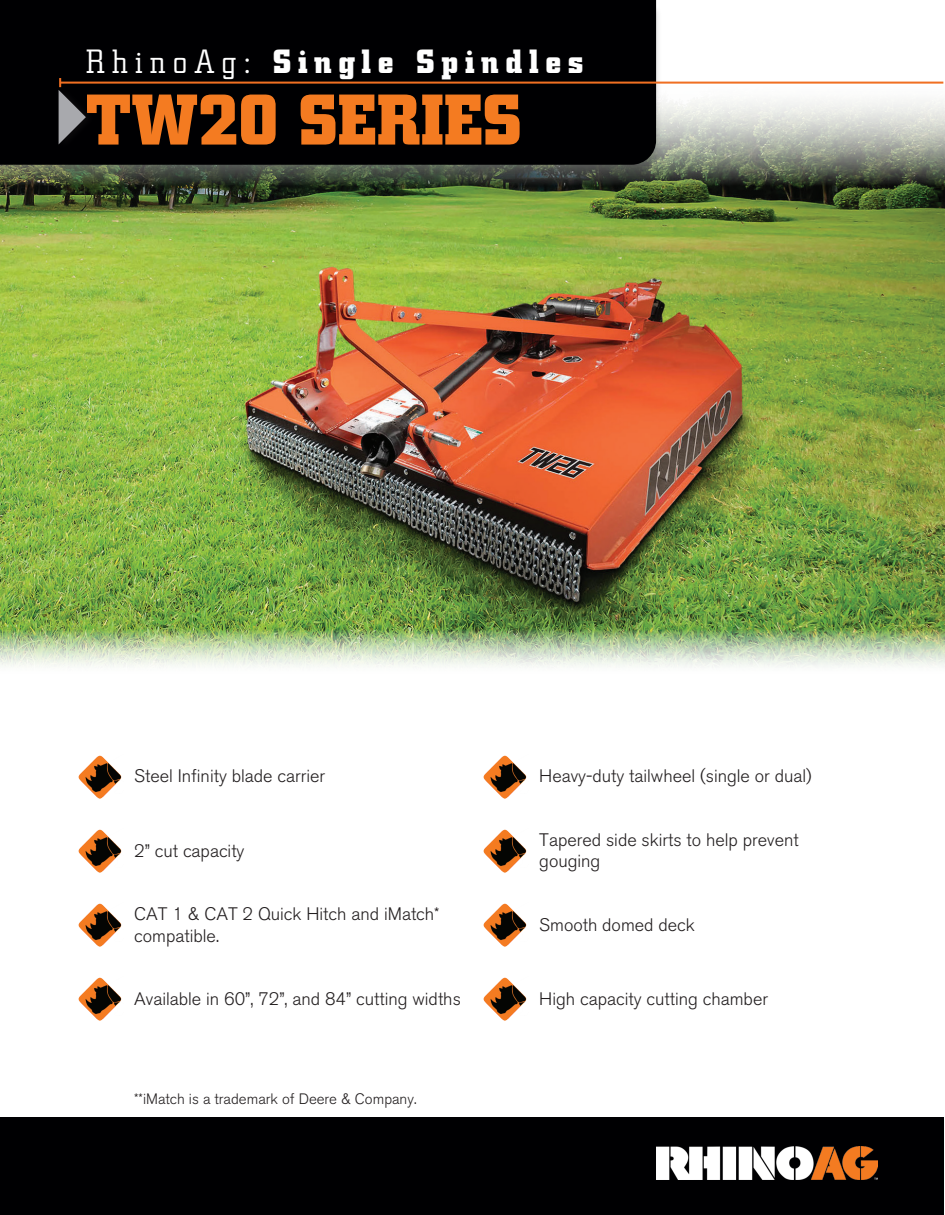
<style>
.page{position:relative;width:945px;height:1215px;background:#fff}
.page>*{position:absolute;margin:0;border:0;box-sizing:border-box;transform-origin:0 0}
.t1{font:700 70.8px "City";letter-spacing:.01em;color:#f47b21}
.t2{font:700 33.3px "City";letter-spacing:.21em;color:#fff}
.t3{font:300 18px/21.6px "Akzidenz Grotesk BE";color:#231f20}
.t4{font:300 15px "Akzidenz Grotesk BE";color:#231f20}
.s1{font-weight:300}
</style>
<div class="page">
<img style="left:79px;top:755px;width:43px;height:44px">
<img style="left:484px;top:755px;width:43px;height:44px">
<img style="left:79px;top:829px;width:43px;height:44px">
<img style="left:484px;top:829px;width:43px;height:44px">
<img style="left:79px;top:903px;width:43px;height:44px">
<img style="left:484px;top:903px;width:43px;height:44px">
<img style="left:79px;top:977px;width:43px;height:44px">
<img style="left:484px;top:977px;width:43px;height:44px">
<img style="left:0;top:81px;width:945px;height:586px">
<div style="left:0;top:4px;width:662px;height:177px;background:#231f20;opacity:.2"></div>
<div style="left:0;top:0;width:656px;height:165px;background:#000002"></div>
<hr style="left:60px;top:82px;width:883px;height:2px;background:#f06f22">
<div style="left:57px;top:86px;width:39px;height:65px;background:#231f20;opacity:.33"></div>
<svg style="left:59px;top:78px;width:27px;height:66px;background:#4e4949"></svg>
<div style="left:1px;top:1117px;width:943px;height:98px;background:#000002"></div>
<img style="left:656px;top:1146px;width:222px;height:33px">
<h2 class="t2" style="left:86px;top:43px;width:499px"><span class="s1">RhinoAg:</span> Single Spindles</h2>
<h1 class="t1" style="left:86px;top:80px;width:437px">TW20 SERIES</h1>
<p class="t3" style="left:134px;top:766px;width:192px">Steel Infinity blade carrier</p>
<p class="t3" style="left:539px;top:766px;width:274px">Heavy-duty tailwheel (single or dual)</p>
<p class="t3" style="left:134px;top:840px;width:112px">2” cut capacity</p>
<p class="t3" style="left:539px;top:829px;width:261px">Tapered side skirts to help prevent gouging</p>
<p class="t3" style="left:134px;top:903px;width:307px">CAT 1 &amp; CAT 2 Quick Hitch and iMatch* compatible.</p>
<p class="t3" style="left:539px;top:914px;width:157px">Smooth domed deck</p>
<p class="t3" style="left:134px;top:989px;width:328px">Available in 60”, 72”, and 84” cutting widths</p>
<p class="t3" style="left:539px;top:989px;width:230px">High capacity cutting chamber</p>
<p class="t4" style="left:134px;top:1090px;width:284px">**iMatch is a trademark of Deere &amp; Company.</p>
</div>
